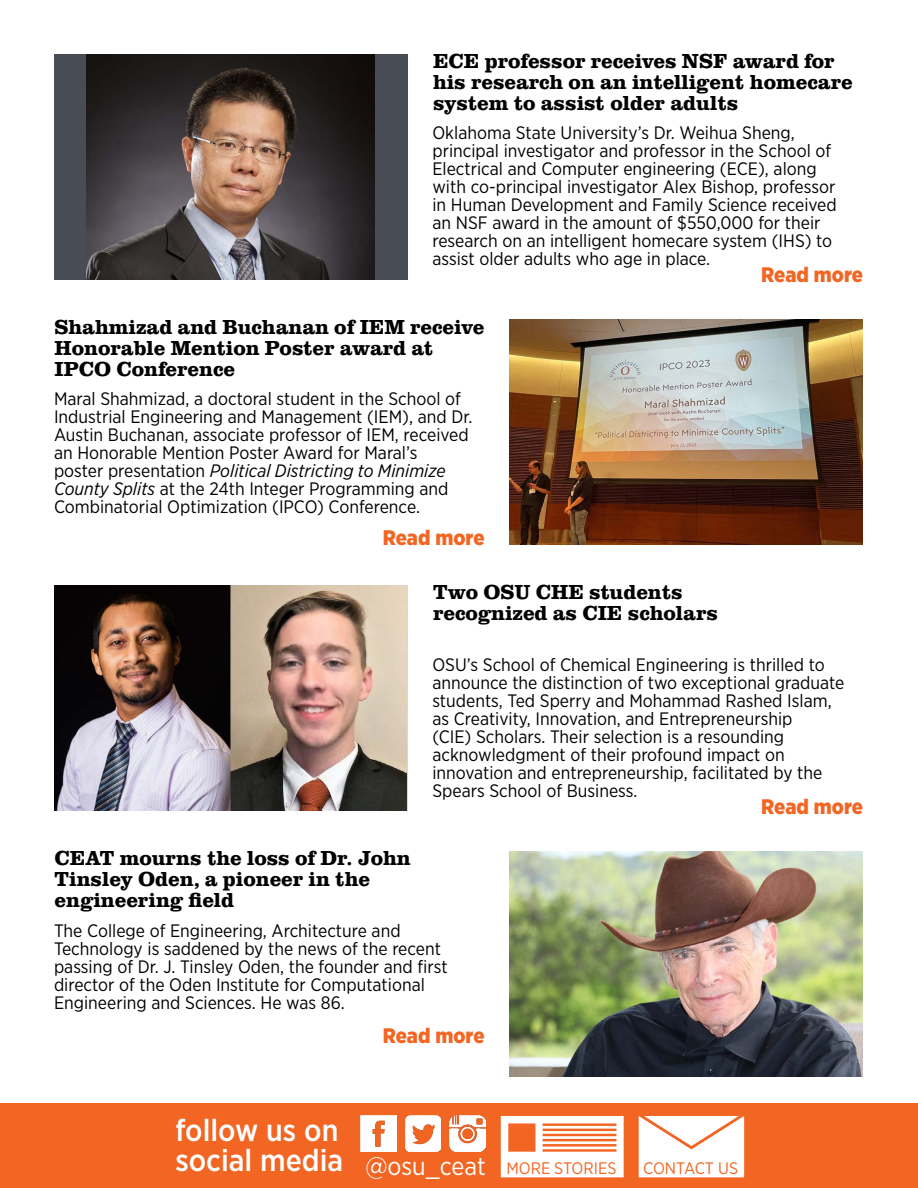
<style>
.page{position:relative;width:918px;height:1188px;background:#fff}
.page>*{position:absolute;margin:0;border:0;box-sizing:border-box;transform-origin:0 0}
.t1{font:500 30.75px/30.8px "Gotham Narrow";color:#fff}
.t2{font:700 21px/21px "Clarendon URW";color:#000}
.t3{font:900 21px "Gotham Narrow";color:#f26522}
.t4{font:18px/18px "Gotham Narrow";color:#000}
.t5{font:16.65px "Gotham Narrow";color:#f26522}
.s1{font-style:italic}
.s2{font-size:25.2px;color:#fff}
</style>
<div class="page">
<div style="left:0;top:1104px;width:918px;height:84px;background:#f26522"></div>
<img style="left:360px;top:1116px;width:36px;height:36px">
<img style="left:450px;top:1116px;width:36px;height:36px">
<img style="left:405px;top:1116px;width:36px;height:36px">
<svg style="left:639px;top:1116px;width:105px;height:61px;background:#fef6f3"></svg>
<svg style="left:501px;top:1116px;width:123px;height:61px"></svg>
<div style="left:54px;top:54px;width:353px;height:225px;background:#474c55"></div>
<img style="left:87px;top:54px;width:288px;height:225px">
<img style="left:510px;top:320px;width:353px;height:225px">
<img style="left:510px;top:851px;width:353px;height:225px">
<img style="left:55px;top:585px;width:352px;height:226px">
<p class="t2" style="left:433px;top:49px;width:421px">ECE professor receives NSF award for his research on an intelligent homecare system to assist older adults</p>
<p class="t4" style="left:432px;top:124px;width:406px">Oklahoma State University’s Dr. Weihua Sheng, principal investigator and professor in the School of Electrical and Computer engineering (ECE), along with co-principal investigator Alex Bishop, professor in Human Development and Family Science received an NSF award in the amount of $550,000 for their research on an intelligent homecare system (IHS) to assist older adults who age in place.</p>
<p class="t3" style="left:761px;top:261px;width:103px">Read more</p>
<p class="t2" style="left:55px;top:315px;width:431px">Shahmizad and Buchanan of IEM receive<br>Honorable Mention Poster award at<br>IPCO Conference</p>
<p class="t4" style="left:54px;top:389px;width:420px">Maral Shahmizad, a doctoral student in the School of Industrial Engineering and Management (IEM), and Dr.<br>Austin Buchanan, associate professor of IEM, received an Honorable Mention Poster Award for Maral’s<br>poster presentation <span class="s1">Political Districting to Minimize County Splits</span> at the 24th Integer Programming and Combinatorial Optimization (IPCO) Conference.</p>
<p class="t3" style="left:383px;top:524px;width:103px">Read more</p>
<p class="t2" style="left:433px;top:581px;width:287px">Two OSU CHE students recognized as CIE scholars</p>
<p class="t2" style="left:55px;top:846px;width:358px">CEAT mourns the loss of Dr. John<br>Tinsley Oden, a pioneer in the engineering field</p>
<p class="t4" style="left:432px;top:655px;width:413px">OSU’s School of Chemical Engineering is thrilled to announce the distinction of two exceptional graduate students, Ted Sperry and Mohammad Rashed Islam, as Creativity, Innovation, and Entrepreneurship<br>(CIE) Scholars. Their selection is a resounding acknowledgment of their profound impact on innovation and entrepreneurship, facilitated by the Spears School of Business.</p>
<p class="t3" style="left:761px;top:792px;width:103px">Read more</p>
<p class="t4" style="left:54px;top:921px;width:395px">The College of Engineering, Architecture and Technology is saddened by the news of the recent passing of Dr. J. Tinsley Oden, the founder and first director of the Oden Institute for Computational Engineering and Sciences. He was 86.</p>
<p class="t3" style="left:383px;top:1022px;width:103px">Read more</p>
<h1 class="t1" style="left:175px;top:1114px;width:169px">follow us on social media</h1>
<p class="t5" style="left:365px;top:1158px;width:253px"><span class="s2">@osu_ceat</span> MORE STORIES</p>
<p class="t5" style="left:643px;top:1158px;width:97px">CONTACT US</p>
</div>
